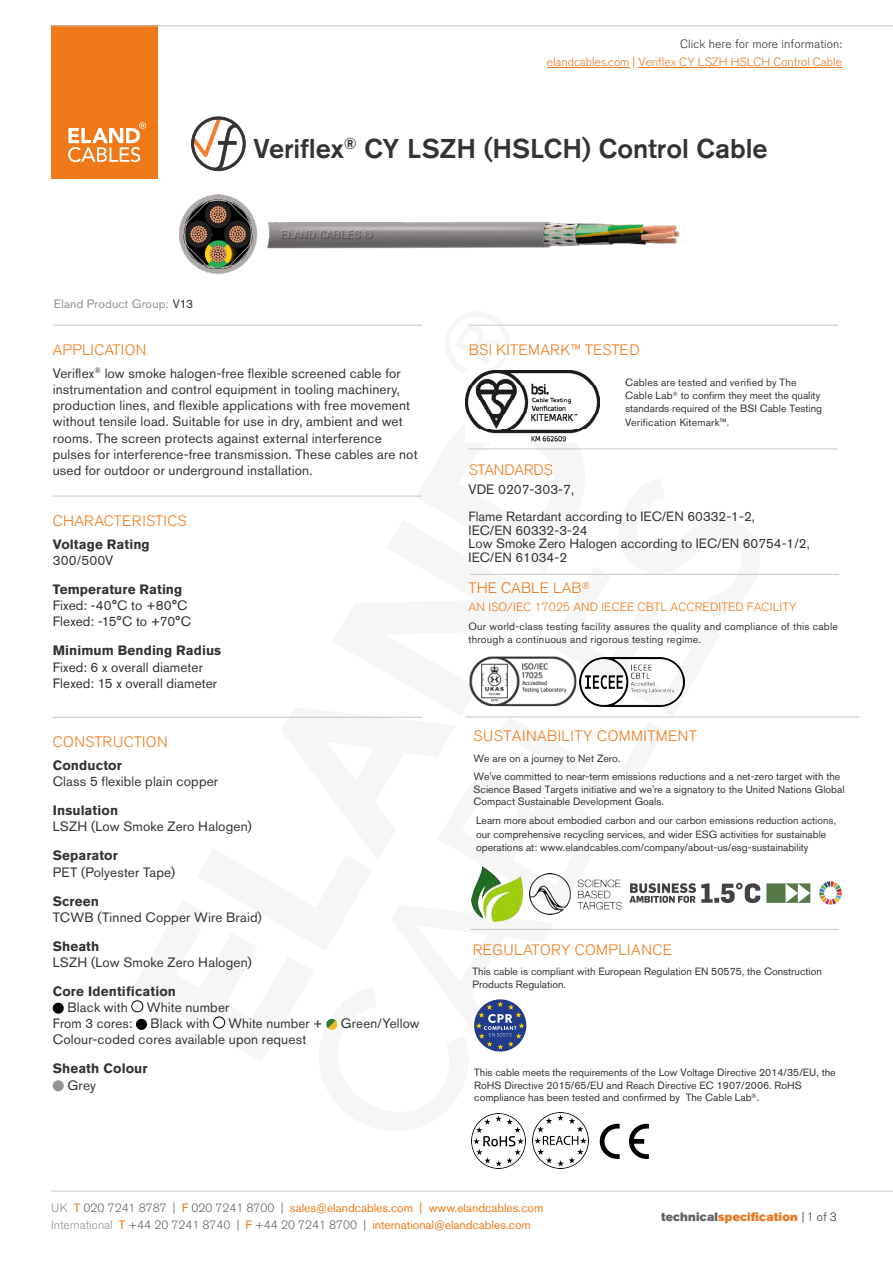
<style>
.page{position:relative;width:893px;height:1263px;background:#fff}
.page>*{position:absolute;margin:0;border:0;box-sizing:border-box;transform-origin:0 0}
.t1{font:500 27px "Akzidenz Grotesk BE";color:#333332}
.t2{font:300 15px "Akzidenz Grotesk BE";letter-spacing:.03em;color:#ef7918}
.t3{font:300 15px "Akzidenz Grotesk BE";letter-spacing:.01em;color:#ef7918}
.t4{font:300 15px "Akzidenz Grotesk BE";letter-spacing:-.01em;color:#ef7918}
.t5{font:13.5px/16.2px "Akzidenz Grotesk BE";letter-spacing:.01em;color:#333332}
.t6{font:700 13.5px "Akzidenz Grotesk BE";letter-spacing:.01em;color:#333332}
.t7{font:13.35px/13.4px "Akzidenz Grotesk BE";color:#333332}
.t8{font:12px/17.5px "Akzidenz Grotesk BE";color:#ef7918}
.t9{font:300 12px "Akzidenz Grotesk BE";color:#e87722}
.t10{font:300 12px "Akzidenz Grotesk BE";letter-spacing:.015em;color:#ef7918}
.t11{font:300 12px "Akzidenz Grotesk BE";letter-spacing:.015em;color:#333332}
.t12{font:12px "Akzidenz Grotesk BE Super";letter-spacing:.015em;color:#e87722}
.t13{font:12px "Akzidenz Grotesk BE";letter-spacing:.015em;color:#929292}
.t14{font:10.5px/13.5px "Akzidenz Grotesk BE";color:#333332}
.t15{font:10.5px/12.8px "Akzidenz Grotesk BE";letter-spacing:.02em;color:#333332}
.s1{color:#333332}
.s2{font-weight:300;color:#929292}
.s3{font-weight:300;color:#646363}
.s4{color:#646363}
.s5{font-family:"Akzidenz Grotesk BE";font-weight:300;color:#333332}
</style>
<div class="page">
<div style="left:51px;top:26px;width:106px;height:153px;background:#ef7918"></div>
<svg style="left:68px;top:122px;width:78px;height:40px"></svg>
<hr style="left:51px;top:1191px;width:842px;height:1px;background:#c6c6c6">
<hr style="left:51px;top:26px;width:842px;height:1px;background:#c6c6c6">
<svg style="left:468px;top:324px;width:47px;height:47px"></svg>
<svg style="left:191px;top:116px;width:55px;height:55px"></svg>
<hr style="left:638px;top:67px;width:204px;height:1px;background:#e87722">
<hr style="left:547px;top:67px;width:82px;height:1px;background:#e87722">
<img style="left:179px;top:194px;width:501px;height:80px">
<hr style="left:53px;top:325px;width:369px;height:1px;background:#c6c6c6">
<hr style="left:53px;top:496px;width:369px;height:1px;background:#c6c6c6">
<hr style="left:53px;top:717px;width:369px;height:1px;background:#c6c6c6">
<div style="left:53px;top:1003px;width:11px;height:11px;background:#000;border-radius:50%"></div>
<div style="left:132px;top:1000px;width:11px;height:12px;border:1px solid #000;border-radius:50%"></div>
<div style="left:136px;top:1019px;width:11px;height:11px;background:#000;border-radius:50%"></div>
<div style="left:213px;top:1017px;width:12px;height:11px;border:1px solid #000;border-radius:50%"></div>
<svg style="left:326px;top:1018px;width:12px;height:12px"></svg>
<div style="left:53px;top:1080px;width:11px;height:11px;background:#929292;border-radius:50%"></div>
<hr style="left:469px;top:325px;width:369px;height:1px;background:#c6c6c6">
<hr style="left:469px;top:449px;width:369px;height:1px;background:#c6c6c6">
<img style="left:466px;top:371px;width:134px;height:71px">
<svg style="left:474px;top:999px;width:53px;height:53px"></svg>
<hr style="left:470px;top:574px;width:369px;height:1px;background:#c6c6c6">
<hr style="left:470px;top:929px;width:369px;height:1px;background:#c6c6c6">
<img style="left:587px;top:657px;width:98px;height:49px">
<img style="left:469px;top:656px;width:118px;height:51px">
<hr style="left:465px;top:716px;width:394px;height:1px;background:#c6c6c6">
<img style="left:472px;top:867px;width:50px;height:54px">
<img style="left:629px;top:881px;width:213px;height:24px">
<img style="left:529px;top:873px;width:92px;height:42px">
<svg style="left:600px;top:1124px;width:20px;height:35px"></svg>
<svg style="left:629px;top:1124px;width:20px;height:35px"></svg>
<img style="left:471px;top:1113px;width:55px;height:55px">
<img style="left:532px;top:1113px;width:56px;height:56px">
<p class="t11" style="left:680px;top:37px;width:163px">Click here for more information:</p>
<p class="t9" style="left:547px;top:55px;width:297px">elandcables.com | Veriflex CY LSZH HSLCH Control Cable</p>
<p class="t13" style="left:54px;top:296px;width:141px">Eland Product Group: <span class="s1">V13</span></p>
<h1 class="t1" style="left:254px;top:132px;width:516px">Veriflex<sup>®</sup> CY LSZH (HSLCH) Control Cable</h1>
<h2 class="t2" style="left:53px;top:342px;width:95px">APPLICATION</h2>
<p class="t5" style="left:53px;top:365px;width:366px">Veriflex<sup>®</sup> low smoke halogen-free flexible screened cable for instrumentation and control equipment in tooling machinery, production lines, and flexible applications with free movement without tensile load. Suitable for use in dry, ambient and wet rooms. The screen protects against external interference pulses for interference-free transmission. These cables are not used for outdoor or underground installation.</p>
<h2 class="t3" style="left:53px;top:513px;width:135px">CHARACTERISTICS</h2>
<p class="t6" style="left:53px;top:536px;width:99px">Voltage Rating</p>
<p class="t5" style="left:53px;top:552px;width:62px">300/500V</p>
<p class="t6" style="left:53px;top:581px;width:131px">Temperature Rating</p>
<p class="t5" style="left:53px;top:597px;width:140px">Fixed: -40°C to +80°C<br>Flexed: -15°C to +70°C</p>
<p class="t6" style="left:53px;top:643px;width:170px">Minimum Bending Radius</p>
<p class="t5" style="left:53px;top:659px;width:166px">Fixed: 6 x overall diameter<br>Flexed: 15 x overall diameter</p>
<h2 class="t2" style="left:53px;top:734px;width:116px">CONSTRUCTION</h2>
<p class="t6" style="left:53px;top:757px;width:71px">Conductor</p>
<p class="t5" style="left:53px;top:773px;width:167px">Class 5 flexible plain copper</p>
<p class="t6" style="left:53px;top:803px;width:67px">Insulation</p>
<p class="t5" style="left:53px;top:818px;width:200px">LSZH (Low Smoke Zero Halogen)</p>
<p class="t6" style="left:53px;top:848px;width:67px">Separator</p>
<p class="t5" style="left:53px;top:864px;width:124px">PET (Polyester Tape)</p>
<p class="t6" style="left:53px;top:893px;width:48px">Screen</p>
<p class="t5" style="left:53px;top:909px;width:211px">TCWB (Tinned Copper Wire Braid)</p>
<p class="t6" style="left:53px;top:938px;width:48px">Sheath</p>
<p class="t5" style="left:53px;top:954px;width:200px">LSZH (Low Smoke Zero Halogen)</p>
<p class="t6" style="left:53px;top:983px;width:125px">Core Identification</p>
<p class="t5" style="left:67px;top:999px;width:62px">Black with</p>
<p class="t5" style="left:147px;top:999px;width:84px">White number</p>
<p class="t5" style="left:53px;top:1015px;width:81px">From 3 cores:</p>
<p class="t5" style="left:151px;top:1015px;width:61px">Black with</p>
<p class="t5" style="left:228px;top:1015px;width:96px">White number +</p>
<p class="t5" style="left:341px;top:1015px;width:80px">Green/Yellow</p>
<p class="t5" style="left:53px;top:1031px;width:255px">Colour-coded cores available upon request</p>
<p class="t6" style="left:53px;top:1061px;width:96px">Sheath Colour</p>
<p class="t5" style="left:67px;top:1077px;width:30px">Grey</p>
<h2 class="t3" style="left:469px;top:342px;width:173px">BSI KITEMARK™ TESTED</h2>
<p class="t14" style="left:625px;top:375px;width:199px">Cables are tested and verified by The Cable Lab<sup>®</sup> to confirm they meet the quality standards required of the BSI Cable Testing Verification Kitemark™.</p>
<h2 class="t4" style="left:469px;top:461px;width:86px">STANDARDS</h2>
<p class="t5" style="left:469px;top:482px;width:107px">VDE 0207-303-7,</p>
<p class="t7" style="left:469px;top:510px;width:343px">Flame Retardant according to IEC/EN 60332-1-2,<br>IEC/EN 60332-3-24<br>Low Smoke Zero Halogen according to IEC/EN 60754-1/2, IEC/EN 61034-2</p>
<h2 class="t3" style="left:469px;top:580px;width:123px">THE CABLE LAB<sup>®</sup></h2>
<p class="t10" style="left:469px;top:600px;width:330px">AN ISO/IEC 17025 AND IECEE CBTL ACCREDITED FACILITY</p>
<p class="t15" style="left:468px;top:620px;width:371px">Our world-class testing facility assures the quality and compliance of this cable through a continuous and rigorous testing regime.</p>
<h2 class="t2" style="left:473px;top:727px;width:225px">SUSTAINABILITY COMMITMENT</h2>
<p class="t14" style="left:474px;top:749px;width:368px;line-height:18.1px">We are on a journey to Net Zero.<br>We've committed to near-term emissions reductions and a net-zero target with the</p>
<p class="t14" style="left:474px;top:782px;width:372px;line-height:12.6px">Science Based Targets initiative and we're a signatory to the United Nations Global<br>Compact Sustainable Development Goals.</p>
<p class="t14" style="left:476px;top:814px;width:361px">Learn more about embodied carbon and our carbon emissions reduction actions, our comprehensive recycling services, and wider ESG activities for sustainable operations at: www.elandcables.com/company/about-us/esg-sustainability</p>
<h2 class="t2" style="left:473px;top:941px;width:201px">REGULATORY COMPLIANCE</h2>
<p class="t14" style="left:473px;top:964px;width:351px">This cable is compliant with European Regulation EN 50575, the Construction<br>Products Regulation.</p>
<p class="t14" style="left:474px;top:1066px;width:363px;line-height:12.8px">This cable meets the requirements of the Low Voltage Directive 2014/35/EU, the<br>RoHS Directive 2015/65/EU and Reach Directive EC 1907/2006. RoHS compliance has been tested and confirmed by The Cable Lab<sup>®</sup>.</p>
<p class="t8" style="left:51px;top:1199px;width:494px"><span class="s2">UK</span> T <span class="s3">020 7241 8787 |</span> F <span class="s3">020 7241 8700 |</span> sales@elandcables.com | www.elandcables.com<br><span class="s2">International</span> T <span class="s3">+44 20 7241 8740 |</span> F <span class="s3">+44 20 7241 8700 |</span> international@elandcables.com</p>
<p class="t12" style="left:661px;top:1209px;width:177px"><span class="s4">technical</span>specification <span class="s5">| 1 of 3</span></p>
</div>
